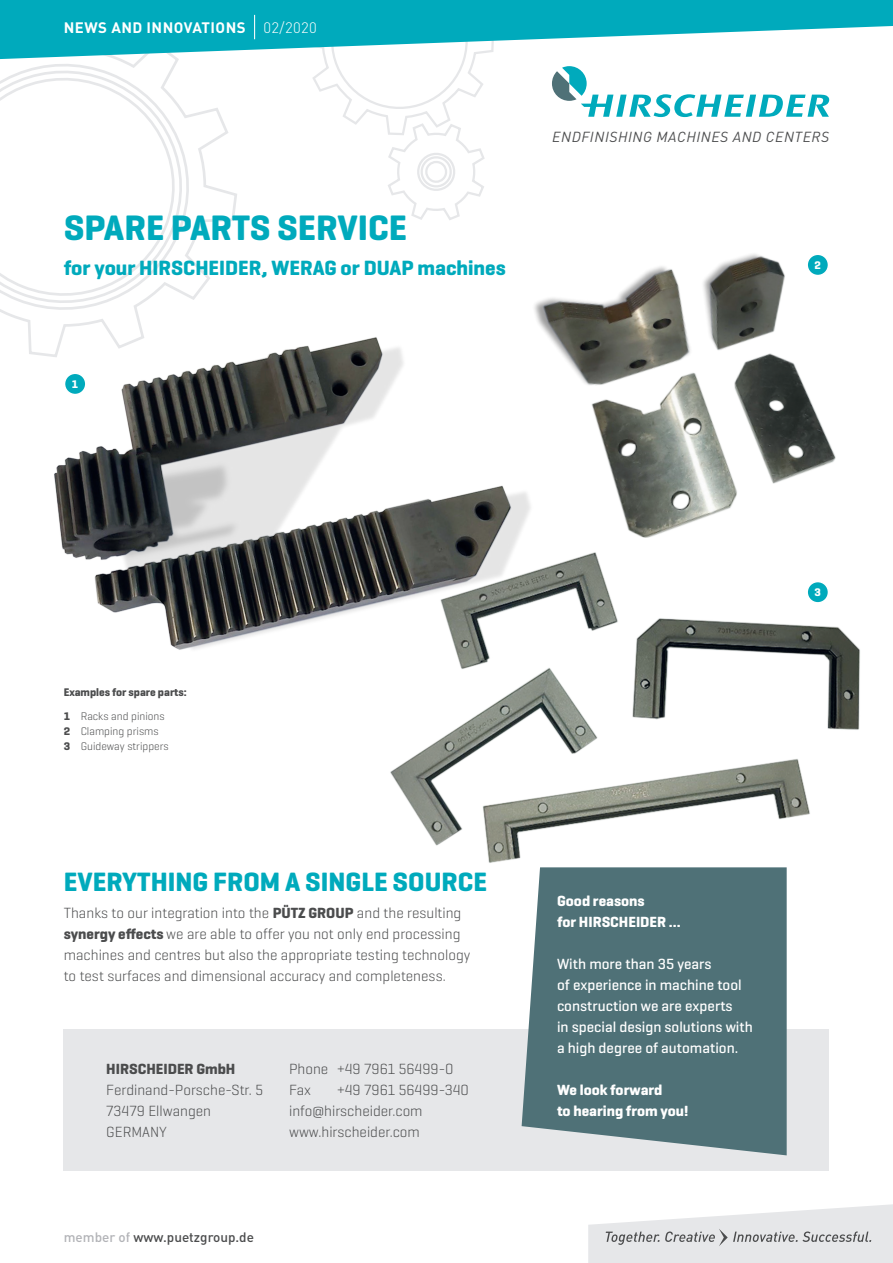
<style>
.page{position:relative;width:893px;height:1263px;background:#fff}
.page>*{position:absolute;margin:0;border:0;box-sizing:border-box;transform-origin:0 0}
.Headline_1{font:700 36px "Geogrotesque";color:#00aabc}
.Headline_18___22{font:700 27px "Geogrotesque";color:#00aabc}
.Headline_1-2{font:700 21px "Geogrotesque";color:#00aabc}
.Fließtext_light{font:300 15px/21px "Geogrotesque";color:#4b4c4d}
.Fließtext_10_14{font:300 15px/21px "Geogrotesque";color:#4b4c4d}
.Fließtext_10_14-2{font:500 15px/21px "Geogrotesque";color:#fff}
.Fließtext{font:700 15px/21px "Geogrotesque";color:#fff}
.News_und_Innovatione{font:700 15px "DIN Pro";letter-spacing:.03em;color:#fff}
.t1{font:italic 14.4px "DIN Pro";letter-spacing:.04em;color:#4b4c4d}
.t2{font:500 13.5px "DIN Pro";color:#4b4c4d}
.Bildunterschrift{font:300 11.25px "Geogrotesque";color:#4b4c4d}
.Bildunterschrift-2{font:700 11.25px "Geogrotesque";color:#4b4c4d}
.Bildunterschrift-3{font:700 11.25px "Geogrotesque";color:#fff}
.s1{font-weight:300}
.s2{font-weight:700}
.s3{color:#b2b3b7}
</style>
<div class="page">
<img style="left:390px;top:552px;width:470px;height:311px">
<svg style="left:22px;top:108px;width:215px;height:249px"></svg>
<svg style="left:0;top:59px;width:200px;height:261px"></svg>
<svg style="left:313px;top:59px;width:172px;height:161px"></svg>
<svg style="left:588px;top:1204px;width:305px;height:59px"></svg>
<svg style="left:0;top:0;width:893px;height:59px;fill:#00aabc"></svg>
<svg style="left:552px;top:66px;width:277px;height:51px"></svg>
<img style="left:534px;top:254px;width:302px;height:284px">
<img style="left:54px;top:336px;width:479px;height:316px">
<div style="left:65px;top:373px;width:21px;height:21px;background:#00aabc;border-radius:50%"></div>
<div style="left:64px;top:372px;width:23px;height:23px;border:2px solid #fff;border-radius:50%"></div>
<div style="left:807px;top:254px;width:21px;height:22px;background:#00aabc;border-radius:50%"></div>
<div style="left:806px;top:254px;width:23px;height:22px;border:2px solid #fff;border-radius:50%"></div>
<div style="left:807px;top:582px;width:21px;height:21px;background:#00aabc;border-radius:50%"></div>
<div style="left:806px;top:581px;width:23px;height:23px;border:2px solid #fff;border-radius:50%"></div>
<svg style="left:254px;top:15px;width:1px;height:24px"></svg>
<div style="left:64px;top:1029px;width:765px;height:142px;background:#e6e7e9"></div>
<svg style="left:522px;top:867px;width:265px;height:288px;background:#5c7b80"></svg>
<p class="News_und_Innovatione" style="left:64px;top:17px;width:254px">NEWS AND INNOVATIONS <span class="s1">02/2020</span></p>
<p class="Headline_1" style="left:64px;top:205px;width:345px">SPARE PARTS SERVICE</p>
<p class="Headline_1-2" style="left:64px;top:255px;width:443px">for your HIRSCHEIDER, WERAG or DUAP machines</p>
<p class="Bildunterschrift-3" style="left:72px;top:377px;width:8px">1</p>
<p class="t1" style="left:552px;top:128px;width:278px">ENDFINISHING MACHINES AND CENTERS</p>
<p class="Bildunterschrift-3" style="left:815px;top:258px;width:8px">2</p>
<p class="Bildunterschrift-2" style="left:64px;top:685px;width:125px">Examples for spare parts:</p>
<p class="Bildunterschrift" style="left:64px;top:709px;width:103px"><span class="s2">1</span> Racks and pinions</p>
<p class="Bildunterschrift" style="left:64px;top:724px;width:97px"><span class="s2">2</span> Clamping prisms</p>
<p class="Bildunterschrift" style="left:64px;top:739px;width:106px"><span class="s2">3</span> Guideway strippers</p>
<p class="Headline_18___22" style="left:64px;top:865px;width:425px">EVERYTHING FROM A SINGLE SOURCE</p>
<p class="Fließtext_light" style="left:64px;top:902px;width:408px">Thanks to our integration into the <span class="s2">PÜTZ GROUP</span> and the resulting <span class="s2">synergy effects</span> we are able to offer you not only end processing machines and centres but also the appropriate testing technology to test surfaces and dimensional accuracy and completeness.</p>
<p class="Fließtext_10_14" style="left:106px;top:1058px;width:158px"><span class="s2">HIRSCHEIDER GmbH<br></span>Ferdinand-Porsche-Str. 5</p>
<p class="Fließtext_10_14" style="left:106px;top:1100px;width:106px">73479 Ellwangen</p>
<p class="Fließtext_10_14" style="left:106px;top:1121px;width:62px">GERMANY</p>
<p class="Fließtext_10_14" style="left:289px;top:1058px;width:166px">Phone +49 7961 56499-0</p>
<p class="Fließtext_10_14" style="left:289px;top:1079px;width:24px">Fax</p>
<p class="Fließtext_10_14" style="left:337px;top:1079px;width:133px">+49 7961 56499-340</p>
<p class="Fließtext_10_14" style="left:289px;top:1100px;width:135px">info@hirscheider.com</p>
<p class="Fließtext_10_14" style="left:289px;top:1121px;width:132px">www.hirscheider.com</p>
<p class="t2" style="left:64px;top:1228px;width:192px"><span class="s3">member of</span> www.puetzgroup.de</p>
<p class="Bildunterschrift-3" style="left:815px;top:585px;width:8px">3</p>
<p class="Fließtext" style="left:557px;top:891px;width:89px">Good reasons</p>
<p class="Fließtext" style="left:557px;top:912px;width:125px">for HIRSCHEIDER ...</p>
<p class="Fließtext_10_14-2" style="left:557px;top:953px;width:197px">With more than 35 years<br>of experience in machine tool construction we are experts<br>in special design solutions with a high degree of automation.</p>
<p class="Fließtext" style="left:557px;top:1080px;width:133px">We look forward<br>to hearing from you!</p>
</div>
